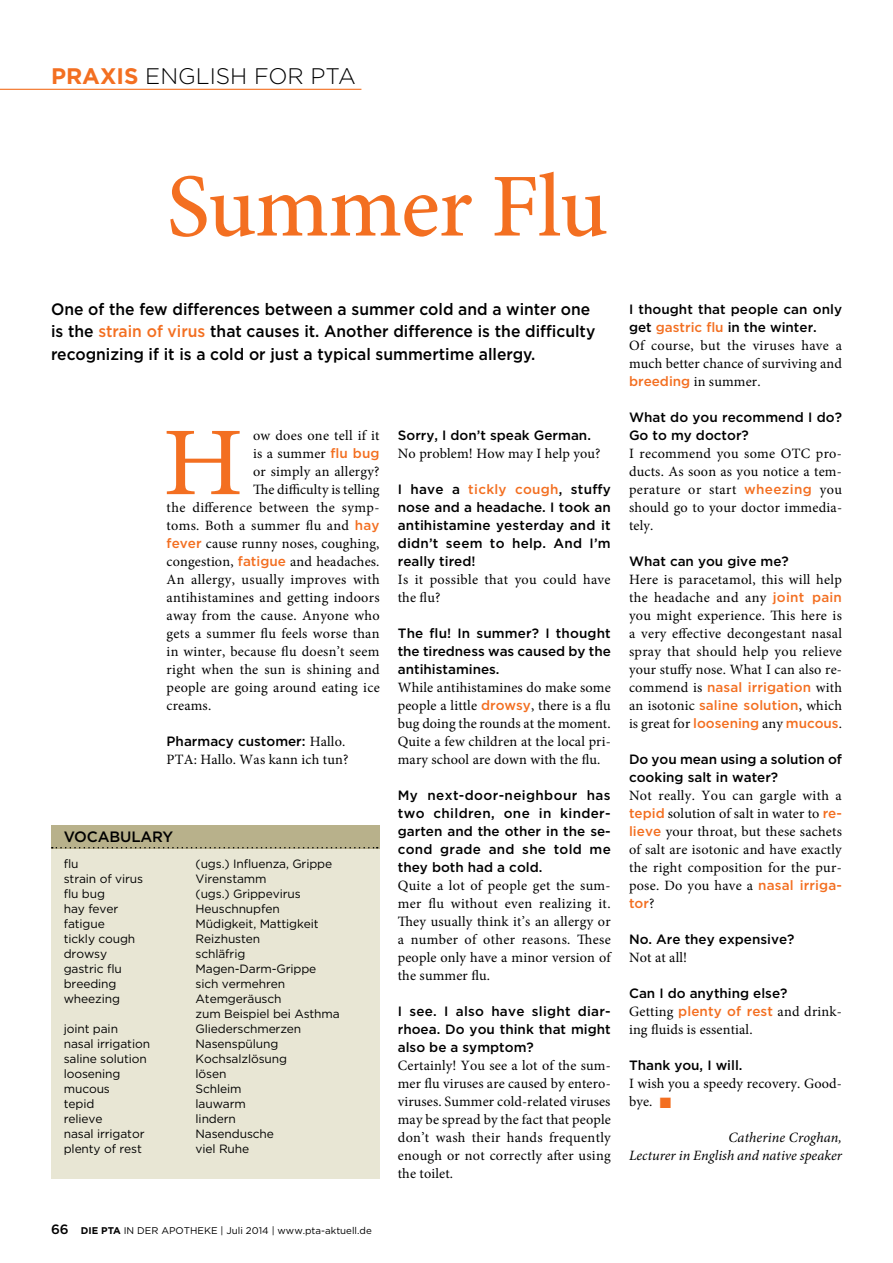
<style>
.page{position:relative;width:893px;height:1263px;background:#fff}
.page>*{position:absolute;margin:0;border:0;box-sizing:border-box;transform-origin:0 0}
.t1{font:97.2px "Minion Pro";color:#f36f21;scale:1.09 1}
.t2{font:500 90px "Minion Pro";letter-spacing:-.01em;color:#f36f21}
.t3{font:300 22.5px "Gotham";color:#000}
.t4{font:500 16.5px/22.5px "Gotham";color:#000;scale:.95 1}
.t5{font:500 15px "Gotham";letter-spacing:-.01em;color:#000}
.t6{font:14.25px/18px "Minion Pro";letter-spacing:.015em;color:#000;text-align:justify}
.t7{font:italic 14.25px/18px "Minion Pro";color:#000;text-align:right}
.t8{font:500 13.5px/18px "Gotham";color:#000;text-align:justify}
.t9{font:500 13.5px "Gotham";color:#f36f21}
.t10{font:12px/15px "Gotham";letter-spacing:-.01em;color:#000}
.t11{font:9.75px "Gotham";color:#000}
.s1{font-weight:700;color:#f36f21}
.s2{color:#f36f21}
.s3{font-family:"Gotham";font-weight:500;font-size:13.5px;color:#f36f21}
.s4{font-family:"Minion Pro";font-weight:400;font-size:14.25px}
.s5{font-family:"Minion Pro";font-weight:400;font-size:14.25px;color:#000}
.s6{font-weight:500;font-size:13.5px}
.s7{font-weight:700}
</style>
<div class="page">
<hr style="left:0;top:89px;width:361px;height:1px;background:#f36f21">
<div style="left:51px;top:826px;width:329px;height:352px;background:#e8e6d4"></div>
<div style="left:51px;top:825px;width:329px;height:23px;background:#b8b18b"></div>
<svg style="left:52px;top:847px;width:326px;height:1px"></svg>
<h3 class="t3" style="left:51px;top:62px;width:306px"><span class="s1">PRAXIS</span> ENGLISH FOR PTA</h3>
<h2 class="t2" style="left:167px;top:146px;width:442px">Summer Flu</h2>
<p class="t4" style="left:51px;top:297px;width:574px">One of the few differences between a summer cold and a winter one is the <span class="s2">strain of virus</span> that causes it. Another difference is the difficulty recognizing if it is a cold or just a typical summertime allergy.</p>
<h1 class="t1" style="left:163px;top:398px;width:76px">H</h1>
<p class="t6" style="left:253px;top:427px;width:128px">ow does one tell if it</p>
<p class="t6" style="left:253px;top:445px;width:128px">is a summer <span class="s3">flu bug</span></p>
<p class="t6" style="left:253px;top:463px;width:128px">or simply an allergy?</p>
<p class="t6" style="left:253px;top:481px;width:128px">The difficulty is telling</p>
<p class="t6" style="left:167px;top:499px;width:214px">the difference between the symp-</p>
<p class="t6" style="left:167px;top:517px;width:214px">toms. Both a summer flu and <span class="s3">hay</span></p>
<p class="t6" style="left:167px;top:535px;width:214px"><span class="s3">fever</span> cause runny noses, coughing,</p>
<p class="t6" style="left:167px;top:553px;width:214px">congestion, <span class="s3">fatigue</span> and headaches.</p>
<p class="t6" style="left:167px;top:571px;width:215px">An allergy, usually improves with</p>
<p class="t6" style="left:167px;top:589px;width:214px">antihistamines and getting indoors</p>
<p class="t6" style="left:167px;top:607px;width:215px">away from the cause. Anyone who</p>
<p class="t6" style="left:167px;top:625px;width:214px">gets a summer flu feels worse than</p>
<p class="t6" style="left:167px;top:643px;width:214px">in winter, because flu doesn’t seem</p>
<p class="t6" style="left:167px;top:661px;width:215px">right when the sun is shining and</p>
<p class="t6" style="left:167px;top:679px;width:215px">people are going around eating ice</p>
<p class="t6" style="left:167px;top:697px;width:46px">creams.</p>
<p class="t8" style="left:167px;top:732px;width:180px">Pharmacy customer: <span class="s4">Hallo.</span></p>
<p class="t6" style="left:167px;top:751px;width:183px">PTA: Hallo. Was kann ich tun?</p>
<p class="t5" style="left:64px;top:826px;width:111px">VOCABULARY</p>
<p class="t10" style="left:64px;top:856px;width:16px">flu</p>
<p class="t10" style="left:196px;top:856px;width:138px">(ugs.) Influenza, Grippe</p>
<p class="t10" style="left:64px;top:871px;width:81px">strain of virus</p>
<p class="t10" style="left:196px;top:871px;width:73px">Virenstamm</p>
<p class="t10" style="left:64px;top:886px;width:43px">flu bug</p>
<p class="t10" style="left:196px;top:886px;width:107px">(ugs.) Grippevirus</p>
<p class="t10" style="left:64px;top:901px;width:56px">hay fever</p>
<p class="t10" style="left:196px;top:901px;width:86px">Heuschnupfen</p>
<p class="t10" style="left:64px;top:916px;width:43px">fatigue</p>
<p class="t10" style="left:196px;top:916px;width:125px">Müdigkeit, Mattigkeit</p>
<p class="t10" style="left:64px;top:931px;width:73px">tickly cough</p>
<p class="t10" style="left:196px;top:931px;width:66px">Reizhusten</p>
<p class="t10" style="left:64px;top:946px;width:45px">drowsy</p>
<p class="t10" style="left:196px;top:946px;width:51px">schläfrig</p>
<p class="t10" style="left:64px;top:961px;width:60px">gastric flu</p>
<p class="t10" style="left:196px;top:961px;width:122px">Magen-Darm-Grippe</p>
<p class="t10" style="left:64px;top:976px;width:54px">breeding</p>
<p class="t10" style="left:196px;top:976px;width:91px">sich vermehren</p>
<p class="t10" style="left:64px;top:991px;width:58px">wheezing</p>
<p class="t10" style="left:196px;top:991px;width:146px">Atemgeräusch<br>zum Beispiel bei Asthma</p>
<p class="t10" style="left:64px;top:1021px;width:56px">joint pain</p>
<p class="t10" style="left:196px;top:1021px;width:107px">Gliederschmerzen</p>
<p class="t10" style="left:64px;top:1036px;width:88px">nasal irrigation</p>
<p class="t10" style="left:196px;top:1036px;width:84px">Nasenspülung</p>
<p class="t10" style="left:64px;top:1051px;width:85px">saline solution</p>
<p class="t10" style="left:196px;top:1051px;width:93px">Kochsalzlösung</p>
<p class="t10" style="left:64px;top:1066px;width:58px">loosening</p>
<p class="t10" style="left:196px;top:1066px;width:32px">lösen</p>
<p class="t10" style="left:64px;top:1081px;width:48px">mucous</p>
<p class="t10" style="left:196px;top:1081px;width:48px">Schleim</p>
<p class="t10" style="left:64px;top:1096px;width:32px">tepid</p>
<p class="t10" style="left:196px;top:1096px;width:52px">lauwarm</p>
<p class="t10" style="left:64px;top:1111px;width:40px">relieve</p>
<p class="t10" style="left:196px;top:1111px;width:42px">lindern</p>
<p class="t10" style="left:64px;top:1126px;width:82px">nasal irrigator</p>
<p class="t10" style="left:196px;top:1126px;width:80px">Nasendusche</p>
<p class="t10" style="left:64px;top:1141px;width:80px">plenty of rest</p>
<p class="t10" style="left:196px;top:1141px;width:55px">viel Ruhe</p>
<p class="t8" style="left:398px;top:426px;width:195px">Sorry, I don’t speak German.</p>
<p class="t6" style="left:398px;top:445px;width:204px">No problem! How may I help you?</p>
<p class="t8" style="left:398px;top:480px;width:215px">I have a <span class="s2">tickly cough</span>, stuffy nose and a headache. I took an antihistamine yesterday and it didn’t seem to help. And I’m really tired!</p>
<p class="t6" style="left:398px;top:571px;width:214px">Is it possible that you could have the flu?</p>
<p class="t8" style="left:398px;top:624px;width:214px">The flu! In summer? I thought the tiredness was caused by the antihistamines.</p>
<p class="t6" style="left:398px;top:679px;width:214px">While antihistamines do make some people a little <span class="s3">drowsy</span>, there is a flu bug doing the rounds at the moment.<br>Quite a few children at the local pri&shy;mary school are down with the flu.</p>
<p class="t8" style="left:398px;top:786px;width:214px">My next-door-neighbour has two children, one in kinder&shy;garten and the other in the se&shy;cond grade and she told me they both had a cold.</p>
<p class="t6" style="left:398px;top:877px;width:214px">Quite a lot of people get the sum&shy;mer flu without even realizing it.<br>They usually think it’s an allergy or a number of other reasons. These people only have a minor version of the summer flu.</p>
<p class="t8" style="left:398px;top:1002px;width:214px">I see. I also have slight diar&shy;rhoea. Do you think that might also be a symptom?</p>
<p class="t6" style="left:398px;top:1057px;width:215px">Certainly! You see a lot of the sum&shy;mer flu viruses are caused by entero&shy;viruses. Summer cold-related viruses may be spread by the fact that people don’t wash their hands frequently enough or not correctly after using the toilet.</p>
<p class="t8" style="left:629px;top:300px;width:214px">I thought that people can only get <span class="s2">gastric flu</span> in the winter.</p>
<p class="t6" style="left:629px;top:337px;width:214px">Of course, but the viruses have a much better chance of surviving and <span class="s3">breeding</span> in summer.</p>
<p class="t8" style="left:629px;top:408px;width:214px">What do you recommend I do?<br>Go to my doctor?</p>
<p class="t6" style="left:629px;top:445px;width:215px">I recommend you some OTC pro&shy;ducts. As soon as you notice a tem&shy;perature or start <span class="s3">wheezing</span> you should go to your doctor immedia&shy;tely.</p>
<p class="t8" style="left:629px;top:552px;width:161px">What can you give me?</p>
<p class="t6" style="left:629px;top:571px;width:214px">Here is paracetamol, this will help the headache and any <span class="s3">joint pain </span>you might experience. This here is a very effective decongestant nasal spray that should help you relieve your stuffy nose. What I can also re-</p>
<p class="t9" style="left:629px;top:678px;width:214px"><span class="s5">commend is</span> nasal irrigation <span class="s5">with</span></p>
<p class="t6" style="left:629px;top:697px;width:214px">an isotonic <span class="s3">saline solution</span>, which</p>
<p class="t9" style="left:629px;top:714px;width:214px"><span class="s5">is great for</span> loosening <span class="s5">any</span> mucous<span class="s5">.</span></p>
<p class="t8" style="left:629px;top:750px;width:214px">Do you mean using a solution of cooking salt in water?</p>
<p class="t6" style="left:629px;top:787px;width:214px">Not really. You can gargle with a <span class="s3">tepid</span> solution of salt in water to <span class="s3">re&shy;lieve</span> your throat, but these sachets of salt are isotonic and have exactly the right composition for the pur&shy;pose. Do you have a <span class="s3">nasal irriga-</span></p>
<p class="t9" style="left:629px;top:894px;width:27px">tor<span class="s5">?</span></p>
<p class="t8" style="left:629px;top:930px;width:167px">No. Are they expensive?</p>
<p class="t6" style="left:629px;top:949px;width:60px">Not at all!</p>
<p class="t8" style="left:629px;top:984px;width:160px">Can I do anything else?</p>
<p class="t6" style="left:629px;top:1003px;width:214px">Getting <span class="s3">plenty of rest</span> and drink&shy;ing fluids is essential.</p>
<p class="t8" style="left:629px;top:1056px;width:115px">Thank you, I will.</p>
<p class="t6" style="left:629px;top:1075px;width:214px">I wish you a speedy recovery. Good&shy;bye. <span class="s2">■</span></p>
<p class="t7" style="left:629px;top:1129px;width:214px">Catherine Croghan,<br>Lecturer in English and native speaker</p>
<p class="t11" style="left:51px;top:1224px;width:322px"><span class="s6">66</span> <span class="s7">DIE PTA</span> IN DER APOTHEKE | Juli 2014 | www.pta-aktuell.de</p>
</div>
